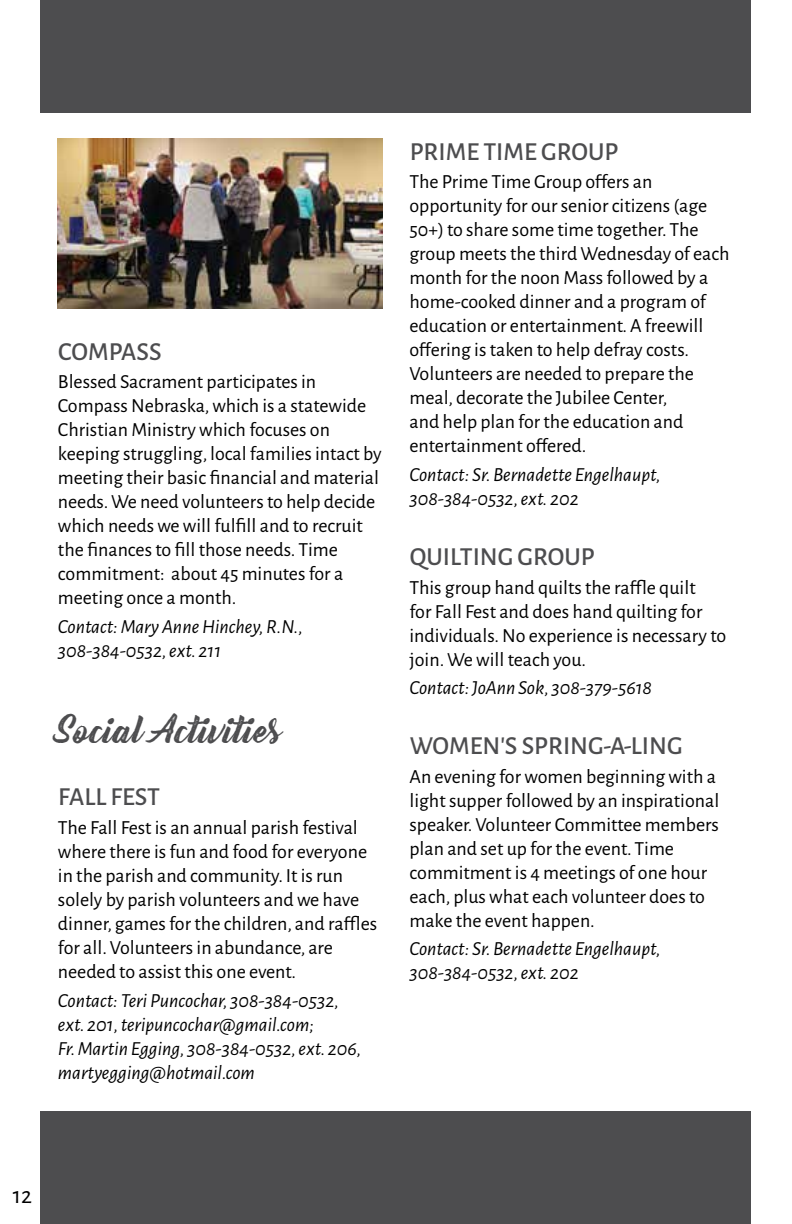
<style>
.page{position:relative;width:792px;height:1224px;background:#fff}
.page>*{position:absolute;margin:0;border:0;box-sizing:border-box;transform-origin:0 0}
.Ministry_Heading{font:34px "Bernadette Rough";color:#4d4d4f}
.Ministry_subhead{font:500 26px "Alegreya Sans";color:#4d4d4f}
.t1{font:24px "Alegreya Sans";color:#000}
.Ministry_description{font:20px/24px "Alegreya Sans";color:#000}
.contact{font:italic 20px "Alegreya Sans";color:#000}
</style>
<div class="page">
<div style="left:40px;top:0;width:712px;height:112px;background:#4d4d4f"></div>
<div style="left:40px;top:1112px;width:712px;height:112px;background:#4d4d4f"></div>
<img style="left:58px;top:139px;width:324px;height:169px">
<p class="Ministry_subhead" style="left:58px;top:333px;width:105px">COMPASS</p>
<p class="Ministry_description" style="left:58px;top:369px;width:325px">Blessed Sacrament participates in Compass Nebraska, which is a statewide Christian Ministry which focuses on keeping struggling, local families intact by meeting their basic financial and material needs. We need volunteers to help decide which needs we will fulfill and to recruit the finances to fill those needs. Time commitment: about 45 minutes for a meeting once a month.</p>
<p class="contact" style="left:58px;top:613px;width:247px">Contact: Mary Anne Hinchey, R.N.,</p>
<p class="contact" style="left:58px;top:637px;width:165px">308-384-0532, ext. 211</p>
<p class="Ministry_Heading" style="left:58px;top:703px;width:226px">Social Activities</p>
<p class="Ministry_subhead" style="left:58px;top:779px;width:103px">FALL FEST</p>
<p class="Ministry_description" style="left:58px;top:815px;width:321px">The Fall Fest is an annual parish festival where there is fun and food for everyone in the parish and community. It is run solely by parish volunteers and we have dinner, games for the children, and raffles for all. Volunteers in abundance, are needed to assist this one event.</p>
<p class="contact" style="left:58px;top:987px;width:283px">Contact: Teri Puncochar, 308-384-0532,</p>
<p class="contact" style="left:58px;top:1011px;width:258px">ext. 201, teripuncochar@gmail.com;</p>
<p class="contact" style="left:58px;top:1035px;width:305px">Fr. Martin Egging, 308-384-0532, ext. 206,</p>
<p class="contact" style="left:58px;top:1059px;width:199px">martyegging@hotmail.com</p>
<p class="Ministry_subhead" style="left:410px;top:133px;width:210px">PRIME TIME GROUP</p>
<p class="Ministry_description" style="left:410px;top:169px;width:322px">The Prime Time Group offers an opportunity for our senior citizens (age 50+) to share some time together. The group meets the third Wednesday of each month for the noon Mass followed by a home-cooked dinner and a program of education or entertainment. A freewill offering is taken to help defray costs.<br>Volunteers are needed to prepare the meal, decorate the Jubilee Center,<br>and help plan for the education and entertainment offered.</p>
<p class="contact" style="left:410px;top:461px;width:253px">Contact: Sr. Bernadette Engelhaupt,</p>
<p class="contact" style="left:410px;top:485px;width:171px">308-384-0532, ext. 202</p>
<p class="Ministry_subhead" style="left:410px;top:538px;width:187px">QUILTING GROUP</p>
<p class="Ministry_description" style="left:410px;top:574px;width:318px">This group hand quilts the raffle quilt<br>for Fall Fest and does hand quilting for individuals. No experience is necessary to join. We will teach you.</p>
<p class="contact" style="left:410px;top:674px;width:244px">Contact: JoAnn Sok, 308-379-5618</p>
<p class="Ministry_subhead" style="left:410px;top:728px;width:275px">WOMEN’S SPRING-A-LING</p>
<p class="Ministry_description" style="left:410px;top:763px;width:311px">An evening for women beginning with a light supper followed by an inspirational speaker. Volunteer Committee members plan and set up for the event. Time commitment is 4 meetings of one hour each, plus what each volunteer does to make the event happen.</p>
<p class="contact" style="left:410px;top:936px;width:253px">Contact: Sr. Bernadette Engelhaupt,</p>
<p class="contact" style="left:410px;top:960px;width:171px">308-384-0532, ext. 202</p>
<p class="t1" style="left:13px;top:1179px;width:21px">12</p>
</div>
